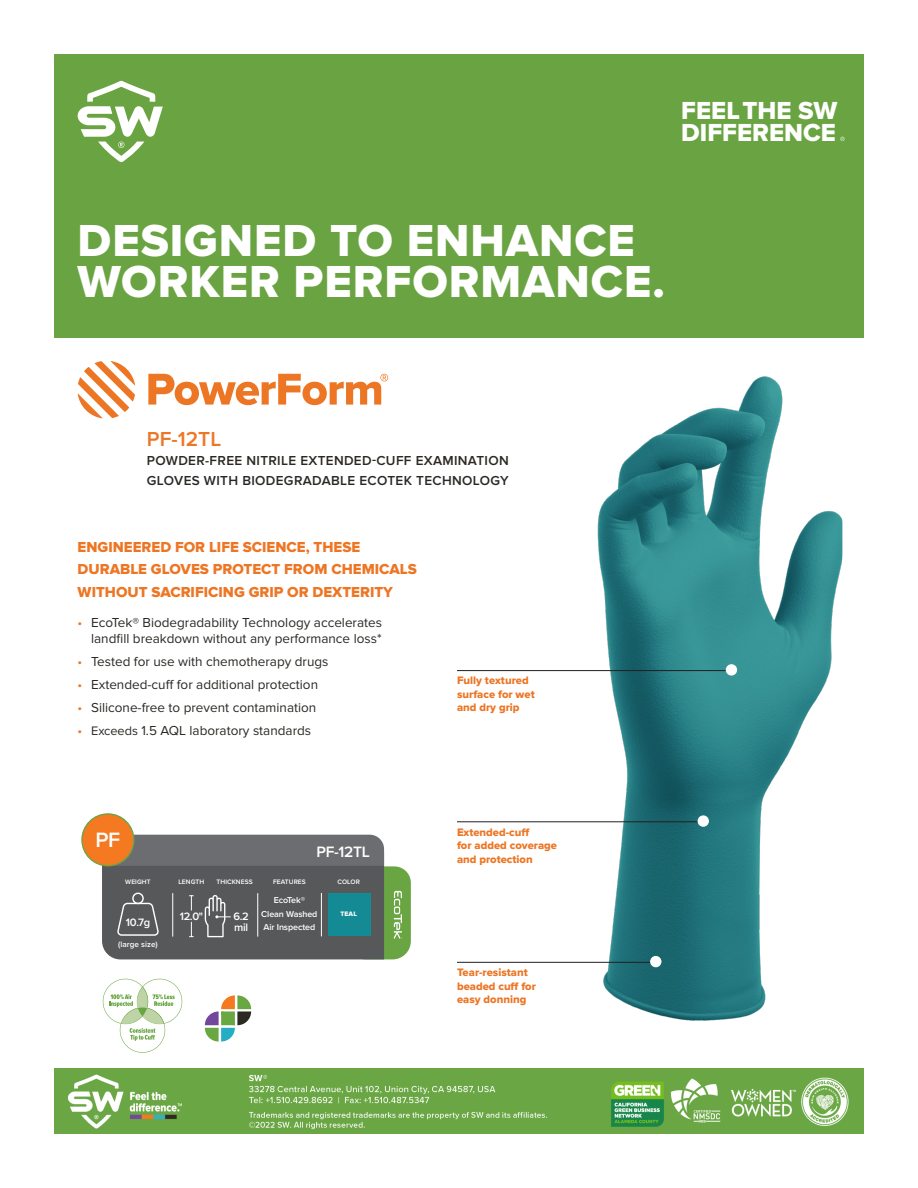
<style>
.page{position:relative;width:918px;height:1188px;background:#fff}
.page>*{position:absolute;margin:0;border:0;box-sizing:border-box;transform-origin:0 0}
.Product_Header{font:46.5px "Proxima Nova Extrabld";letter-spacing:.02em;color:#fff}
.t1{font:25.65px/22px "Proxima Nova Extrabld";color:#fff}
.t2{font:600 21.6px "Proxima Nova";color:#fff}
.PF_Product_Name{font:600 21px "Proxima Nova";color:#ed7625}
.t3{font:600 15.6px "Proxima Nova";letter-spacing:-.02em;color:#fff}
.PF_HEADLINE{font:15px/22.5px "Proxima Nova Extrabld";color:#ed7625}
.PF_Body{font:13.5px/16.2px "Proxima Nova";color:#2b2824;text-align:right}
.Prodict_Name_Descrip{font:600 13.5px/19.5px "Proxima Nova";letter-spacing:.025em;color:#2b2824}
.PF_Glove_Caption{font:11.25px/13.5px "Proxima Nova Extrabld";color:#ed7625}
.t4{font:600 11.1px/11.1px "Proxima Nova";letter-spacing:-.03em;color:#fff}
.t5{font:600 8.85px/13.4px "Proxima Nova";letter-spacing:-.01em;color:#fff;text-align:center}
.t6{font:600 8.1px "Proxima Nova";letter-spacing:.005em;color:#fff}
.t7{font:600 6.75px "Proxima Nova";letter-spacing:.01em;color:#fff}
.t8{font:6.75px "Proxima Nova Extrabld";color:#fff}
.s1{color:#ed7625}
.s2{font-size:12.75px}
</style>
<div class="page">
<img style="left:54px;top:1068px;width:810px;height:66px">
<img style="left:530px;top:376px;width:312px;height:645px">
<div style="left:54px;top:54px;width:810px;height:284px;background:#6aa442"></div>
<hr style="left:457px;top:670px;width:275px;height:1px;background:#231f20">
<hr style="left:457px;top:821px;width:247px;height:1px;background:#231f20">
<hr style="left:457px;top:962px;width:199px;height:1px;background:#231f20">
<div style="left:726px;top:664px;width:11px;height:12px;background:#fff;border-radius:50%"></div>
<div style="left:698px;top:815px;width:11px;height:12px;background:#fff;border-radius:50%"></div>
<div style="left:650px;top:956px;width:12px;height:11px;background:#fff;border-radius:50%"></div>
<svg style="left:148px;top:374px;width:240px;height:31px"></svg>
<svg style="left:78px;top:361px;width:57px;height:57px"></svg>
<div style="left:348px;top:866px;width:63px;height:93px;background:#69a643;border-radius:18px"></div>
<svg style="left:394px;top:891px;width:8px;height:48px"></svg>
<div style="left:82px;top:814px;width:52px;height:52px;background:#f47921;border-radius:50%"></div>
<div style="left:81px;top:813px;width:53px;height:53px;border:1px solid #69a643;border-radius:50%"></div>
<svg style="left:102px;top:835px;width:282px;height:124px;background:#626160"></svg>
<div style="left:132px;top:893px;width:12px;height:11px;border:1px solid #fff;border-radius:50%"></div>
<hr style="left:172px;top:893px;width:1px;height:44px;background:#fff">
<hr style="left:257px;top:893px;width:1px;height:44px;background:#fff">
<hr style="left:321px;top:893px;width:1px;height:43px;background:#fff">
<div style="left:328px;top:893px;width:43px;height:43px;background:#148b94"></div>
<svg style="left:78px;top:81px;width:85px;height:81px"></svg>
<svg style="left:840px;top:137px;width:5px;height:4px"></svg>
<svg style="left:103px;top:979px;width:79px;height:74px"></svg>
<svg style="left:205px;top:995px;width:46px;height:47px"></svg>
<h2 class="t1" style="left:681px;top:100px;width:158px">FEEL THE SW<br>DIFFERENCE</h2>
<p class="Product_Header" style="left:78px;top:214px;width:559px">DESIGNED TO ENHANCE</p>
<p class="Product_Header" style="left:78px;top:255px;width:589px">WORKER PERFORMANCE.</p>
<p class="PF_Product_Name" style="left:147px;top:427px;width:76px">PF-12TL</p>
<p class="Prodict_Name_Descrip" style="left:147px;top:451px;width:363px">POWDER-FREE NITRILE EXTENDED-CUFF EXAMINATION<br>GLOVES WITH BIODEGRADABLE ECOTEK TECHNOLOGY</p>
<p class="PF_HEADLINE" style="left:78px;top:536px;width:341px">ENGINEERED FOR LIFE SCIENCE, THESE<br>DURABLE GLOVES PROTECT FROM CHEMICALS<br>WITHOUT SACRIFICING GRIP OR DEXTERITY</p>
<p class="PF_Body" style="left:78px;top:614px;width:306px"><span class="s1">•</span> EcoTek® Biodegradability Technology accelerates landfill breakdown without any performance loss*</p>
<p class="PF_Body" style="left:78px;top:653px;width:252px"><span class="s1">•</span> Tested for use with chemotherapy drugs</p>
<p class="PF_Body" style="left:78px;top:676px;width:242px"><span class="s1">•</span> Extended-cuff for additional protection</p>
<p class="PF_Body" style="left:78px;top:699px;width:240px"><span class="s1">•</span> Silicone-free to prevent contamination</p>
<p class="PF_Body" style="left:78px;top:722px;width:235px"><span class="s1">•</span> <span class="s2">Exceeds</span> 1.5 AQL laboratory standards</p>
<p class="t2" style="left:95px;top:824px;width:26px">PF</p>
<p class="t3" style="left:317px;top:840px;width:55px">PF-12TL</p>
<p class="t7" style="left:125px;top:877px;width:27px">WEIGHT</p>
<p class="t7" style="left:178px;top:877px;width:27px">LENGTH</p>
<p class="t7" style="left:217px;top:877px;width:38px">THICKNESS</p>
<p class="t7" style="left:273px;top:877px;width:34px">FEATURES</p>
<p class="t7" style="left:338px;top:877px;width:24px">COLOR</p>
<p class="t4" style="left:126px;top:916px;width:26px">10.7g</p>
<p class="t6" style="left:118px;top:938px;width:41px">(large size)</p>
<p class="t4" style="left:180px;top:911px;width:25px">12.0"</p>
<p class="t4" style="left:233px;top:911px;width:17px">6.2 mil</p>
<p class="t5" style="left:261px;top:894px;width:58px">EcoTek®<br>Clean Washed<br>Air Inspected</p>
<p class="t8" style="left:341px;top:910px;width:18px">TEAL</p>
<p class="PF_Glove_Caption" style="left:457px;top:674px;width:79px">Fully textured surface for wet and dry grip</p>
<p class="PF_Glove_Caption" style="left:457px;top:825px;width:102px">Extended-cuff<br>for added coverage and protection</p>
<p class="PF_Glove_Caption" style="left:457px;top:966px;width:80px">Tear-resistant beaded cuff for easy donning</p>
</div>
